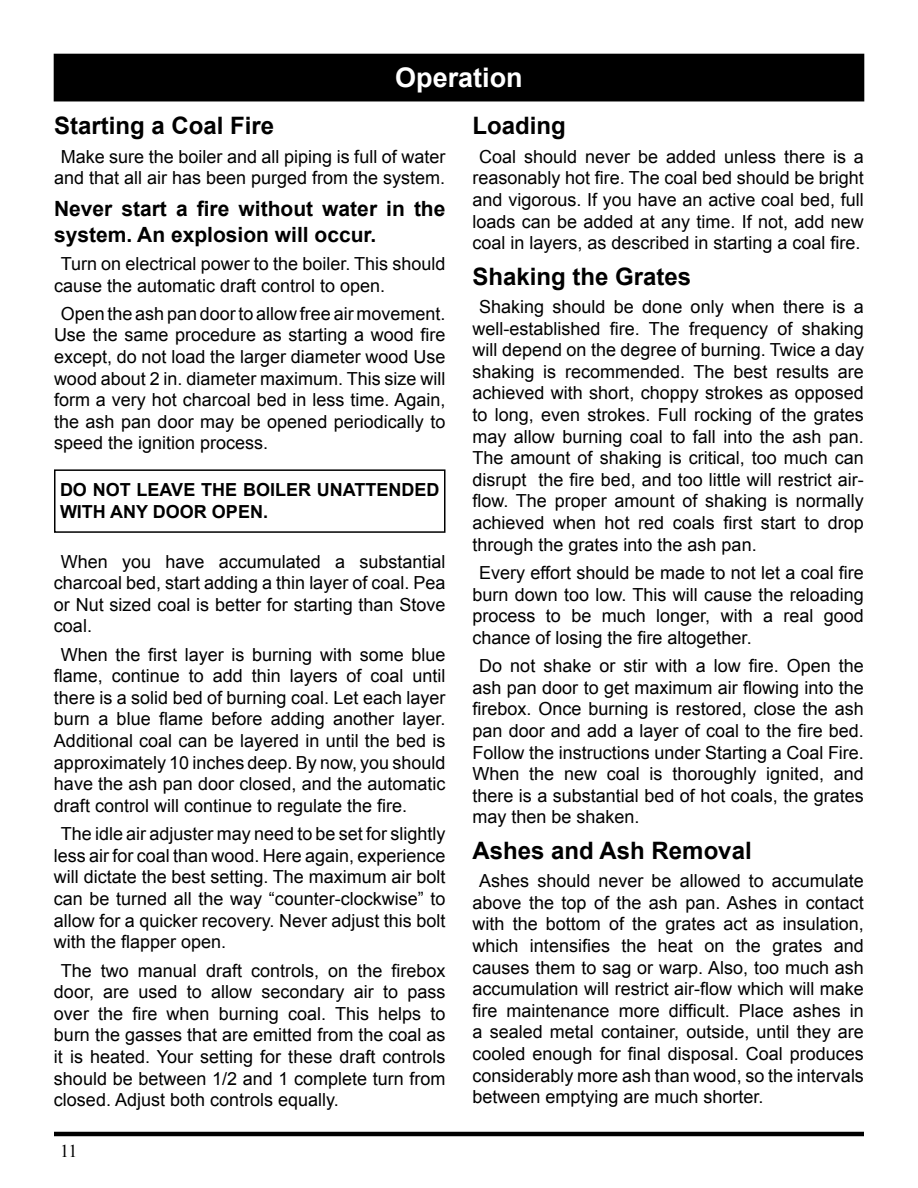
<style>
.page{position:relative;width:918px;height:1188px;background:#fff}
.page>*{position:absolute;margin:0;border:0;box-sizing:border-box;transform-origin:0 0}
.t1{font:700 27px "Arial";color:#fff}
.t2{font:700 24px "Arial";color:#000}
.t3{font:700 21px/25.2px "Arial";color:#000}
.t4{font:18px/21.6px "Arial";color:#000;text-align:justify}
.t5{font:700 18px "Arial";color:#000}
.t6{font:18px "Times New Roman";color:#000}
</style>
<div class="page">
<hr style="left:54px;top:1132px;width:810px;height:4px;background:#000">
<div style="left:54px;top:54px;width:810px;height:47px;background:#000"></div>
<div style="left:54px;top:469px;width:392px;height:64px;border:2px solid #000"></div>
<h1 class="t1" style="left:395px;top:60px;width:129px">Operation</h1>
<h2 class="t2" style="left:54px;top:110px;width:222px">Starting a Coal Fire</h2>
<p class="t4" style="left:54px;top:146px;width:393px;text-align:center">Make sure the boiler and all piping is full of water and that all air has been purged from the system.</p>
<p class="t3" style="left:54px;top:197px;width:393px">Never start a fire without water in the system. An explosion will occur.</p>
<p class="t4" style="left:54px;top:253px;width:393px;text-indent:7px">Turn on electrical power to the boiler. This should cause the automatic draft control to open.</p>
<p class="t4" style="left:54px;top:303px;width:393px;text-indent:7px">Open the ash pan door to allow free air movement.<br>Use the same procedure as starting a wood fire except, do not load the larger diameter wood Use wood about 2 in. diameter maximum. This size will form a very hot charcoal bed in less time. Again, the ash pan door may be opened periodically to speed the ignition process.</p>
<p class="t5" style="left:60px;top:478px;width:46px">Do not</p>
<p class="t5" style="left:137px;top:478px;width:13px">leave</p>
<p class="t5" style="left:201px;top:478px;width:13px">the</p>
<p class="t5" style="left:243px;top:478px;width:13px">boiler</p>
<p class="t5" style="left:317px;top:478px;width:14px">unattended</p>
<p class="t5" style="left:60px;top:500px;width:13px">with</p>
<p class="t5" style="left:110px;top:500px;width:14px">any</p>
<p class="t5" style="left:153px;top:500px;width:15px">door</p>
<p class="t5" style="left:212px;top:500px;width:14px">open</p>
<p class="t5" style="left:263px;top:500px;width:7px">.</p>
<p class="t4" style="left:54px;top:551px;width:393px;text-indent:7px">When you have accumulated a substantial charcoal bed, start adding a thin layer of coal. Pea or N ut sized coal is better for starting than Stove coal.</p>
<p class="t4" style="left:54px;top:644px;width:393px;text-indent:7px">When the first layer is burning with some blue flame, continue to add thin layers of coal until there is a solid bed of burning coal. Let each layer burn a blue flame before adding another layer.<br>Additional coal can be layered in until the bed is approximately 10 inches deep. By now, you should have the ash pan door closed, and the automatic draft control will continue to regulate the fire.</p>
<p class="t4" style="left:54px;top:823px;width:393px;text-indent:7px">The idle air adjuster may need to be set for slightly less air for coal than wood. Here again, experience will dictate the best setting. The maximum air bolt can be turned all the way “counter-clockwise” to allow for a quicker recovery. N ever adjust this bolt with the flapper open.</p>
<p class="t4" style="left:54px;top:960px;width:393px;text-indent:7px">The two manual draft controls, on the firebox door, are used to allow secondary air to pass over the fire when burning coal. This helps to burn the gasses that are emitted from the coal as it is heated. Your setting for these draft controls should be between 1/2 and 1 complete turn from closed. Adjust both controls equally.</p>
<p class="t6" style="left:60px;top:1139px;width:19px">11</p>
<h2 class="t2" style="left:472px;top:110px;width:95px">Loading</h2>
<p class="t4" style="left:472px;top:146px;width:393px;text-align:center">Coal should never be added unless there is a reasonably hot fire. The coal bed should be bright and vigorous. If you have an active coal bed, full loads can be added at any time. If not, add new coal in layers, as described in starting a coal fire.</p>
<h2 class="t2" style="left:472px;top:260px;width:220px">Shaking the Grates</h2>
<p class="t4" style="left:472px;top:296px;width:393px;text-indent:7px">Shaking should be done only when there is a well-established fire. The frequency of shaking will depend on the degree of burning. Twice a day shaking is recommended. The best results are achieved with short, choppy strokes as opposed to long, even strokes. Full rocking of the grates may allow burning coal to fall into the ash pan.<br>The amount of shaking is critical, too much can disrupt the fire bed, and too little will restrict air&shy;flow. The proper amount of shaking is normally achieved when hot red coals first start to drop through the grates into the ash pan.</p>
<p class="t4" style="left:472px;top:562px;width:393px;text-indent:7px">Every effort should be made to not let a coal fire burn down too low. This will cause the reloading process to be much longer, with a real good chance of losing the fire altogether.</p>
<p class="t4" style="left:472px;top:655px;width:393px;text-indent:7px">Do not shake or stir with a low fire. Open the ash pan door to get maximum air flowing into the firebox. Once burning is restored, close the ash pan door and add a layer of coal to the fire bed.<br>Follow the instructions under Starting a Coal Fire.<br>When the new coal is thoroughly ignited, and there is a substantial bed of hot coals, the grates may then be shaken.</p>
<h2 class="t2" style="left:472px;top:835px;width:281px">Ashes and Ash Removal</h2>
<p class="t4" style="left:472px;top:870px;width:393px;text-indent:7px">Ashes should never be allowed to accumulate above the top of the ash pan. Ashes in contact with the bottom of the grates act as insulation, which intensifies the heat on the grates and causes them to sag or warp. Also, too much ash accumulation will restrict air-flow which will make fire maintenance more difficult. Place ashes in a sealed metal container, outside, until they are cooled enough for final disposal. Coal produces considerably more ash than wood, so the intervals between emptying are much shorter.</p>
</div>
